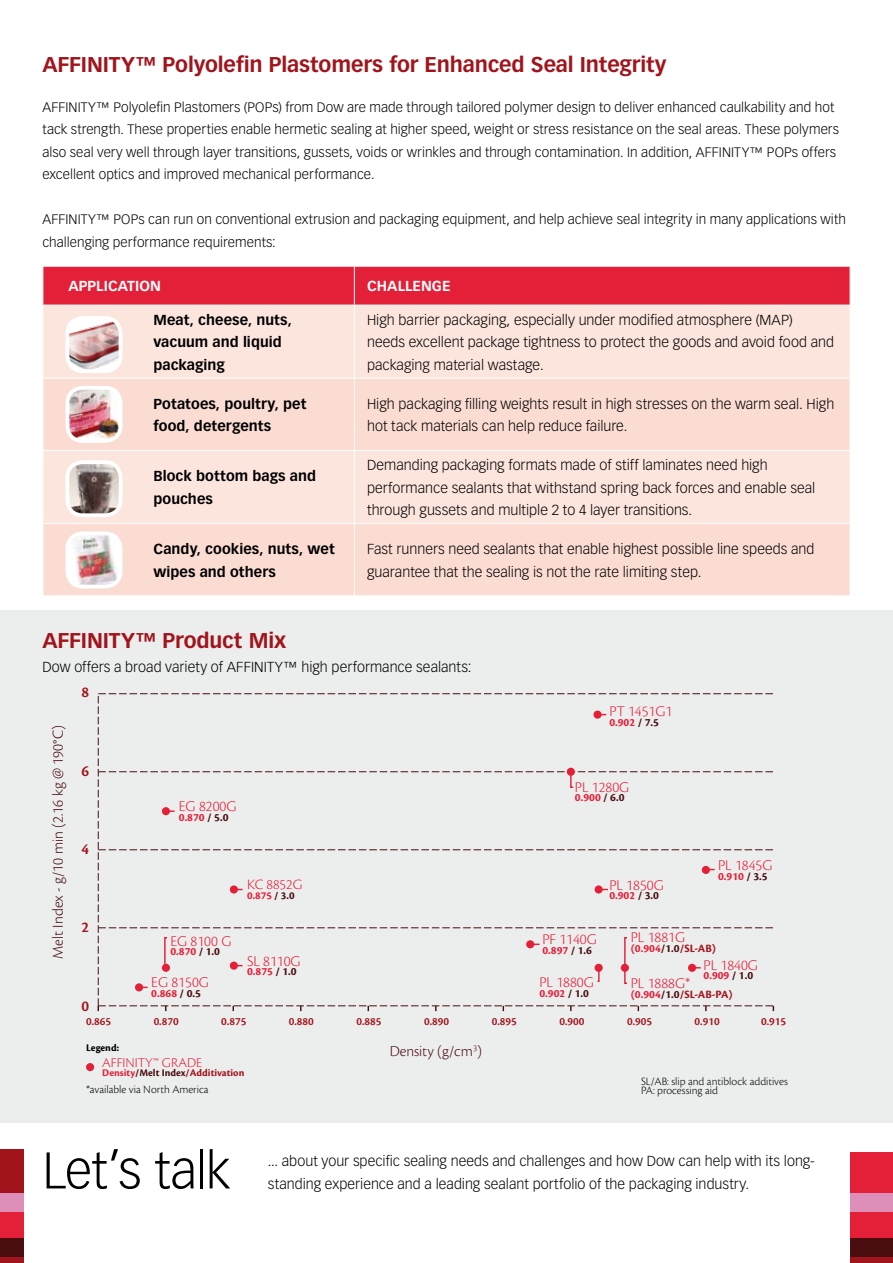
<style>
.page{position:relative;width:893px;height:1263px;background:#fff}
.page>*{position:absolute;margin:0;border:0;box-sizing:border-box;transform-origin:0 0}
.t1{font:300 50.55px "Vectora LT Std";letter-spacing:-.02em;color:#000}
.t2{font:700 21px "Vectora LT Std";letter-spacing:-.005em;color:#a1141c}
.t3{font:300 15.75px "Cronos Pro";color:#4a0e10}
.t4{font:600 15.75px "Cronos Pro";color:#a1141c}
.t5{font:300 15.6px "Cronos Pro";color:#e41f38}
.t6{font:300 14.85px "Cronos Pro";color:#e41f38}
.t7{font:300 14.25px/22.5px "Vectora LT Std";color:#000}
.t8{font:700 14.25px/22.5px "Vectora LT Std";letter-spacing:.005em;color:#000}
.t9{font:700 14.25px "Vectora LT Std";color:#fff}
.t10{font:300 14.1px "Cronos Pro";color:#e41f38}
.t11{font:300 13.5px/22.5px "Vectora LT Std";letter-spacing:.005em;color:#000}
.t12{font:700 11.7px "Cronos Pro";color:#e41f38}
.t13{font:300 11.7px/9.8px "Cronos Pro";color:#000}
.t14{font:700 11.7px "Cronos Pro";color:#a1141c}
.t15{font:600 11.55px "Cronos Pro";color:#a1141c}
.t16{font:700 11.1px "Cronos Pro";color:#e41f38}
.t17{font:700 10.5px "Cronos Pro";color:#a1141c}
.t18{font:700 10.5px "Cronos Pro";letter-spacing:.005em;color:#000}
.s1{color:#4a0e10}
.s2{color:#e41f38}
</style>
<div class="page">
<div style="left:0;top:610px;width:893px;height:513px;background:#eceded"></div>
<div style="left:86px;top:1063px;width:8px;height:8px;background:#e41f38;border-radius:50%"></div>
<svg style="left:98px;top:693px;width:676px;height:318px"></svg>
<div style="left:44px;top:267px;width:806px;height:38px;background:#e41f38"></div>
<div style="left:44px;top:306px;width:806px;height:72px;background:#fce5dd"></div>
<svg style="left:44px;top:379px;width:806px;height:216px;background:#fbdfd5"></svg>
<hr style="left:354px;top:267px;width:1px;height:38px;background:#fff">
<hr style="left:354px;top:305px;width:1px;height:73px;background:#fff">
<hr style="left:354px;top:379px;width:1px;height:71px;background:#fff">
<hr style="left:43px;top:450px;width:311px;height:1px;background:#fff">
<hr style="left:354px;top:450px;width:496px;height:1px;background:#fff">
<hr style="left:354px;top:451px;width:1px;height:72px;background:#fff">
<hr style="left:43px;top:523px;width:311px;height:1px;background:#fff">
<hr style="left:354px;top:523px;width:496px;height:1px;background:#fff">
<hr style="left:354px;top:524px;width:1px;height:71px;background:#fff">
<div style="left:850px;top:1152px;width:43px;height:90px;background:#e41f38"></div>
<div style="left:0;top:1149px;width:24px;height:48px;background:#a1141c"></div>
<div style="left:0;top:1210px;width:24px;height:48px;background:#e41f38"></div>
<div style="left:850px;top:1238px;width:43px;height:25px;background:#4a0e10"></div>
<div style="left:0;top:1238px;width:24px;height:25px;background:#4a0e10"></div>
<div style="left:850px;top:1193px;width:43px;height:19px;background:#de8fb9"></div>
<div style="left:0;top:1193px;width:24px;height:19px;background:#de8fb9"></div>
<div style="left:850px;top:1258px;width:43px;height:5px;background:#a1141c"></div>
<div style="left:0;top:1258px;width:24px;height:5px;background:#a1141c"></div>
<img style="left:67px;top:318px;width:54px;height:53px">
<div style="left:65px;top:316px;width:57px;height:57px;border:4px solid #fff;border-radius:15px"></div>
<img style="left:67px;top:388px;width:54px;height:53px">
<div style="left:65px;top:386px;width:57px;height:57px;border:4px solid #fff;border-radius:15px"></div>
<img style="left:67px;top:462px;width:54px;height:53px">
<div style="left:65px;top:460px;width:57px;height:57px;border:4px solid #fff;border-radius:15px"></div>
<img style="left:70px;top:533px;width:50px;height:53px">
<div style="left:65px;top:531px;width:57px;height:57px;border:4px solid #fff;border-radius:15px"></div>
<h2 class="t2" style="left:43px;top:52px;width:626px">AFFINITY™ Polyolefin Plastomers for Enhanced Seal Integrity</h2>
<p class="t11" style="left:43px;top:96px;width:798px">AFFINITY™ Polyolefin Plastomers (POPs) from Dow are made through tailored polymer design to deliver enhanced caulkability and hot tack strength. These properties enable hermetic sealing at higher speed, weight or stress resistance on the seal areas. These polymers also seal very well through layer transitions, gussets, voids or wrinkles and through contamination. In addition, AFFINITY™ POPs offers excellent optics and improved mechanical performance.</p>
<p class="t11" style="left:43px;top:208px;width:805px">AFFINITY™ POPs can run on conventional extrusion and packaging equipment, and help achieve seal integrity in many applications with challenging performance requirements:</p>
<p class="t9" style="left:68px;top:277px;width:20px">Applica</p>
<p class="t9" style="left:127px;top:277px;width:17px">tion</p>
<p class="t9" style="left:367px;top:277px;width:20px">Challenge</p>
<p class="t8" style="left:153px;top:308px;width:140px">Meat, cheese, nuts, vacuum and liquid packaging</p>
<p class="t7" style="left:367px;top:309px;width:468px">High barrier packaging, especially under modified atmosphere (MAP) needs excellent package tightness to protect the goods and avoid food and packaging material wastage.</p>
<p class="t8" style="left:153px;top:392px;width:155px">Potatoes, poultry, pet food, detergents</p>
<p class="t7" style="left:367px;top:392px;width:469px">High packaging filling weights result in high stresses on the warm seal. High hot tack materials can help reduce failure.</p>
<p class="t8" style="left:153px;top:465px;width:164px">Block bottom bags and pouches</p>
<p class="t7" style="left:367px;top:454px;width:450px">Demanding packaging formats made of stiff laminates need high performance sealants that withstand spring back forces and enable seal through gussets and multiple 2 to 4 layer transitions.</p>
<p class="t8" style="left:153px;top:538px;width:183px">Candy, cookies, nuts, wet wipes and others</p>
<p class="t7" style="left:367px;top:538px;width:449px">Fast runners need sealants that enable highest possible line speeds and guarantee that the sealing is not the rate limiting step.</p>
<h2 class="t2" style="left:43px;top:628px;width:245px">AFFINITY™ Product Mix</h2>
<p class="t7" style="left:43px;top:656px;width:430px">Dow offers a broad variety of AFFINITY™ high performance sealants:</p>
<p class="t3" style="left:49px;top:959px;width:235px;rotate:-90deg">Melt Index - g/10 min (2.16 kg @ 190°C)</p>
<p class="t4" style="left:82px;top:683px;width:9px">8</p>
<p class="t4" style="left:82px;top:762px;width:9px">6</p>
<p class="t4" style="left:82px;top:840px;width:9px">4</p>
<p class="t4" style="left:82px;top:918px;width:9px">2</p>
<p class="t4" style="left:82px;top:997px;width:9px">0</p>
<p class="t5" style="left:179px;top:797px;width:59px">EG 8200G</p>
<p class="t12" style="left:179px;top:810px;width:51px">0.870 <span class="s1">/ 5.0</span></p>
<p class="t5" style="left:170px;top:932px;width:62px">EG 8100 G</p>
<p class="t12" style="left:170px;top:945px;width:51px">0.870 <span class="s1">/ 1.0</span></p>
<p class="t5" style="left:151px;top:973px;width:59px">EG 8150G</p>
<p class="t12" style="left:151px;top:987px;width:51px">0.868 <span class="s1">/ 0.5</span></p>
<p class="t6" style="left:247px;top:876px;width:57px">KC 8852G</p>
<p class="t16" style="left:247px;top:889px;width:49px">0.875 <span class="s1">/ 3.0</span></p>
<p class="t5" style="left:247px;top:952px;width:55px">SL 8110G</p>
<p class="t12" style="left:247px;top:965px;width:51px">0.875 <span class="s1">/ 1.0</span></p>
<p class="t5" style="left:609px;top:702px;width:65px">PT 1451G1</p>
<p class="t12" style="left:609px;top:715px;width:51px">0.902 <span class="s1">/ 7.5</span></p>
<p class="t5" style="left:575px;top:778px;width:56px">PL 1280G</p>
<p class="t12" style="left:575px;top:791px;width:51px">0.900 <span class="s1">/ 6.0</span></p>
<p class="t5" style="left:609px;top:876px;width:56px">PL 1850G</p>
<p class="t12" style="left:609px;top:889px;width:51px">0.902 <span class="s1">/ 3.0</span></p>
<p class="t5" style="left:718px;top:856px;width:56px">PL 1845G</p>
<p class="t12" style="left:718px;top:870px;width:51px">0.910 <span class="s1">/ 3.5</span></p>
<p class="t5" style="left:542px;top:930px;width:56px">PF 1140G</p>
<p class="t12" style="left:542px;top:944px;width:51px">0.897 <span class="s1">/ 1.6</span></p>
<p class="t5" style="left:539px;top:973px;width:56px">PL 1880G</p>
<p class="t12" style="left:539px;top:987px;width:51px">0.902 <span class="s1">/ 1.0</span></p>
<p class="t5" style="left:631px;top:928px;width:56px">PL 1881G</p>
<p class="t14" style="left:631px;top:941px;width:87px"><span class="s2">(0.904</span><span class="s1">/1.0</span>/SL-AB)</p>
<p class="t5" style="left:704px;top:956px;width:56px">PL 1840G</p>
<p class="t12" style="left:704px;top:969px;width:51px">0.909 <span class="s1">/ 1.0</span></p>
<p class="t5" style="left:631px;top:974px;width:61px">PL 1888G*</p>
<p class="t14" style="left:631px;top:987px;width:103px"><span class="s2">(0.904</span><span class="s1">/1.0</span>/SL-AB-PA)</p>
<p class="t15" style="left:86px;top:1014px;width:27px">0.865</p>
<p class="t15" style="left:154px;top:1014px;width:27px">0.870</p>
<p class="t15" style="left:221px;top:1014px;width:27px">0.875</p>
<p class="t15" style="left:289px;top:1014px;width:27px">0.880</p>
<p class="t15" style="left:356px;top:1014px;width:27px">0.885</p>
<p class="t15" style="left:424px;top:1014px;width:27px">0.890</p>
<p class="t15" style="left:492px;top:1014px;width:27px">0.895</p>
<p class="t15" style="left:559px;top:1014px;width:27px">0.900</p>
<p class="t15" style="left:627px;top:1014px;width:27px">0.905</p>
<p class="t15" style="left:695px;top:1014px;width:27px">0.910</p>
<p class="t15" style="left:761px;top:1014px;width:27px">0.915</p>
<p class="t18" style="left:86px;top:1042px;width:35px">Legend:</p>
<p class="t3" style="left:390px;top:1042px;width:94px">Density (g/cm<sup>3</sup>)</p>
<p class="t10" style="left:102px;top:1054px;width:102px">AFFINITY™ GRADE</p>
<p class="t17" style="left:102px;top:1066px;width:144px"><span class="s2">Density</span><span class="s1">/Melt Index</span>/Additivation</p>
<p class="t13" style="left:86px;top:1084px;width:124px">*available via North America</p>
<p class="t13" style="left:641px;top:1076px;width:148px">SL/AB: slip and antiblock additives<br>PA: processing aid</p>
<h1 class="t1" style="left:43px;top:1141px;width:189px">Let’s talk</h1>
<p class="t7" style="left:268px;top:1150px;width:549px">... about your specific sealing needs and challenges and how Dow can help with its long&shy;standing experience and a leading sealant portfolio of the packaging industry.</p>
</div>
